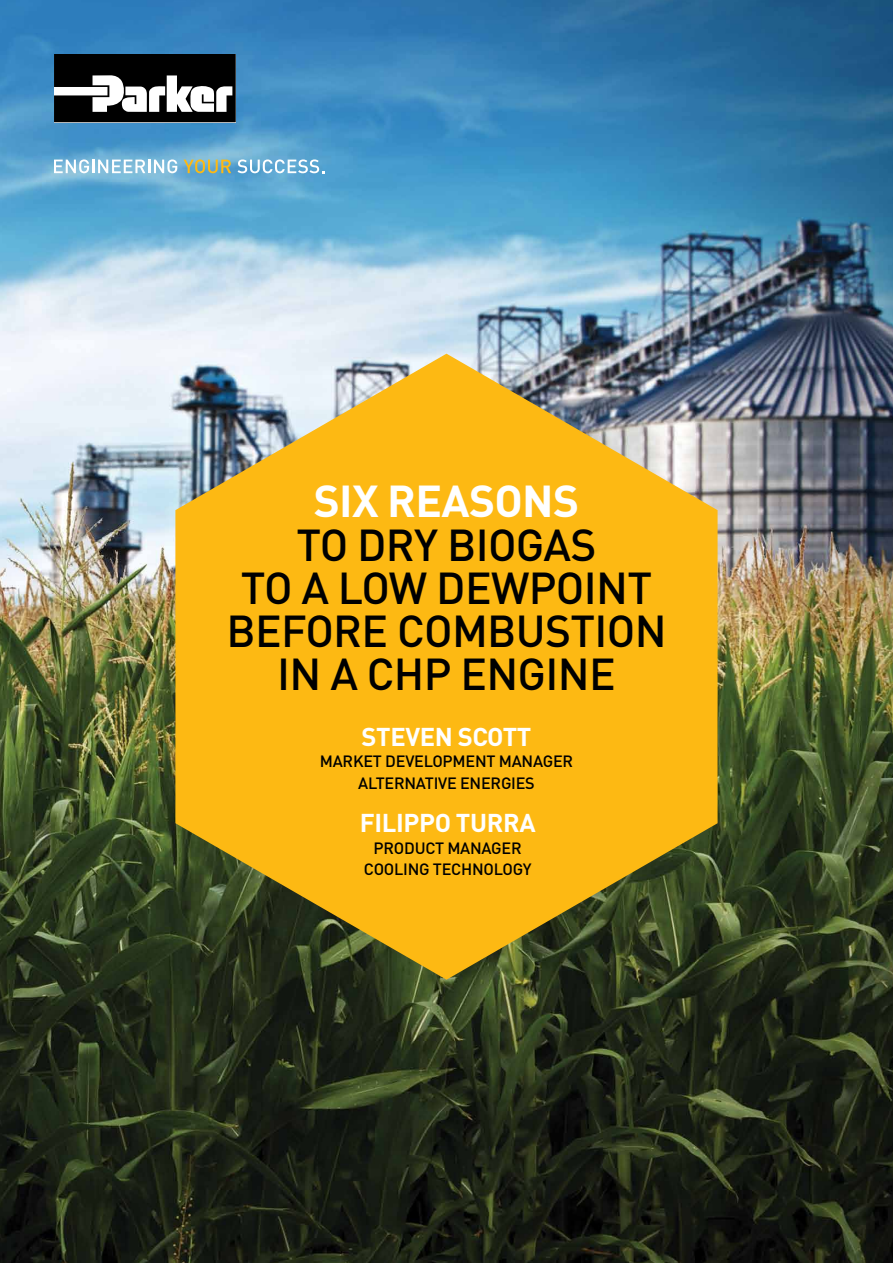
<style>
.page{position:relative;width:893px;height:1263px;background:#fff}
.page>*{position:absolute;margin:0;border:0;box-sizing:border-box;transform-origin:0 0}
.t1{font:500 44.25px/43px "DINOT";letter-spacing:-.015em;color:#000;text-align:center}
.t2{font:700 44.25px "DINOT";letter-spacing:-.015em;color:#fff}
.t3{font:700 25.5px "DINOT";letter-spacing:-.015em;color:#fff}
.t4{font:500 16.2px/21.8px "DINOT";letter-spacing:-.015em;color:#000;text-align:center}
</style>
<div class="page">
<img style="left:0;top:0;width:893px;height:1263px">
<svg style="left:175px;top:354px;width:543px;height:626px;background:#d7a728"></svg>
<svg style="left:54px;top:54px;width:182px;height:68px"></svg>
<svg style="left:54px;top:159px;width:123px;height:14px"></svg>
<svg style="left:184px;top:159px;width:47px;height:14px"></svg>
<svg style="left:238px;top:159px;width:86px;height:14px"></svg>
<h1 class="t2" style="left:314px;top:471px;width:267px">SIX REASONS</h1>
<h1 class="t1" style="left:226px;top:521px;width:442px">TO DRY BIOGAS<br>TO A LOW DEWPOINT<br>BEFORE COMBUSTION<br>IN A CHP ENGINE</h1>
<h2 class="t3" style="left:362px;top:719px;width:171px">STEVEN SCOTT</h2>
<p class="t4" style="left:320px;top:750px;width:255px">MARKET DEVELOPMENT MANAGER<br>ALTERNATIVE ENERGIES</p>
<h2 class="t3" style="left:360px;top:805px;width:144px">FI LI PPO TURRA</h2>
<p class="t4" style="left:374px;top:836px;width:21px">PRODUCT</p>
<p class="t4" style="left:447px;top:836px;width:25px">MANAGER</p>
<p class="t4" style="left:364px;top:858px;width:20px">COOLING</p>
<p class="t4" style="left:433px;top:858px;width:20px">TECHNOLOGY</p>
</div>
